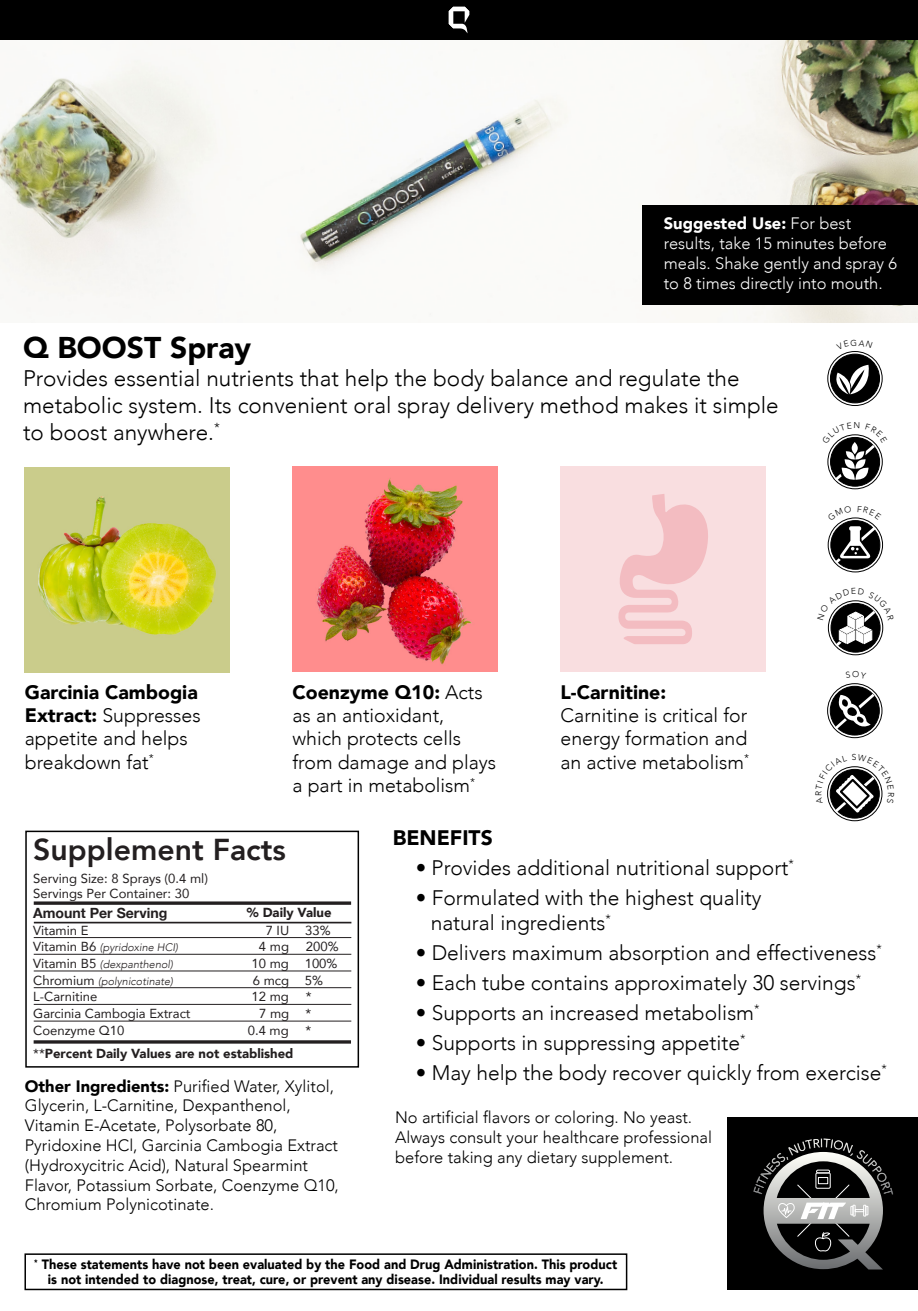
<style>
.page{position:relative;width:918px;height:1311px;background:#fff}
.page>*{position:absolute;margin:0;border:0;box-sizing:border-box;transform-origin:0 0}
.t1{font:800 30.15px "Avenir";color:#231f20}
.t2{font:900 30px "Avenir";color:#000}
.t3{font:300 22.5px/27px "Avenir";color:#000}
.t4{font:300 21px/25.5px "Avenir";color:#000}
.t5{font:900 21px "Avenir";color:#000}
.t6{font:300 19.5px/23.4px "Avenir";color:#000}
.t7{font:900 19.5px "Avenir";color:#000}
.t8{font:300 16.5px/19.8px "Avenir";color:#000}
.t9{font:300 16.5px/19.8px "Avenir";color:#fff}
.t10{font:700 14.1px "Helvetica Neue";color:#231f20}
.t11{font:900 13.5px/15px "Avenir";letter-spacing:.005em;color:#000;text-align:center;scale:.94 1}
.t12{font:13.05px/14.4px "Avenir";color:#231f20}
.t13{font:900 13.05px "Avenir";color:#231f20}
.t14{font:italic 300 10.95px "Avenir";color:#231f20}
.s1{font-weight:900}
.s2{font-weight:400;font-style:normal;font-size:13.05px}
.s3{font-weight:400}
</style>
<div class="page">
<img style="left:293px;top:466px;width:205px;height:206px">
<img style="left:25px;top:467px;width:205px;height:205px">
<img style="left:0;top:40px;width:918px;height:282px">
<div style="left:0;top:0;width:918px;height:40px;background:#000"></div>
<svg style="left:449px;top:7px;width:20px;height:27px"></svg>
<div style="left:642px;top:205px;width:276px;height:99px;background:#000"></div>
<div style="left:24px;top:1253px;width:603px;height:37px;background:#fff;border:2px solid #000"></div>
<div style="left:727px;top:1117px;width:191px;height:172px;background:#000"></div>
<div style="left:25px;top:830px;width:334px;height:237px;border:2px solid #000"></div>
<svg style="left:34px;top:901px;width:317px;height:4px"></svg>
<hr style="left:34px;top:937px;width:317px;height:1px;background:#231f20">
<hr style="left:34px;top:954px;width:317px;height:1px;background:#231f20">
<hr style="left:34px;top:970px;width:317px;height:1px;background:#231f20">
<hr style="left:34px;top:987px;width:317px;height:1px;background:#231f20">
<hr style="left:34px;top:1004px;width:317px;height:1px;background:#231f20">
<hr style="left:34px;top:1021px;width:317px;height:1px;background:#231f20">
<hr style="left:34px;top:1040px;width:317px;height:3px;background:#231f20">
<hr style="left:34px;top:922px;width:317px;height:1px;background:#231f20">
<div style="left:560px;top:466px;width:206px;height:206px;background:#f9dee0"></div>
<svg style="left:618px;top:494px;width:90px;height:150px"></svg>
<svg style="left:827px;top:517px;width:56px;height:55px"></svg>
<svg style="left:828px;top:351px;width:54px;height:55px"></svg>
<svg style="left:827px;top:434px;width:56px;height:55px"></svg>
<svg style="left:827px;top:683px;width:55px;height:55px"></svg>
<svg style="left:827px;top:766px;width:56px;height:55px"></svg>
<svg style="left:827px;top:600px;width:57px;height:55px"></svg>
<svg style="left:754px;top:1139px;width:139px;height:130px"></svg>
<h2 class="t2" style="left:23px;top:322px;width:230px">Q BOOST Spray</h2>
<p class="t9" style="left:664px;top:214px;width:235px"><span class="s1">Suggested Use:</span> For best results, take 15 minutes before meals. Shake gently and spray 6 to 8 times directly into mouth.</p>
<h3 class="t3" style="left:23px;top:364px;width:757px">Provides essential nutrients that help the body balance and regulate the metabolic system. Its convenient oral spray delivery method makes it simple to boost anywhere.<sup>*</sup></h3>
<p class="t6" style="left:25px;top:680px;width:177px"><span class="s1">Garcinia Cambogia<br>Extract:</span> Suppresses appetite and helps breakdown fat<sup>*</sup></p>
<p class="t6" style="left:293px;top:680px;width:205px"><span class="s1">Coenzyme Q10:</span> Acts as an antioxidant, which protects cells from damage and plays a part in metabolism<sup>*</sup></p>
<p class="t5" style="left:393px;top:819px;width:101px">BENEFITS</p>
<p class="t4" style="left:416px;top:855px;width:380px">• Provides additional nutritional support<sup>*</sup></p>
<p class="t4" style="left:431px;top:885px;width:332px;text-indent:-15px">• Formulated with the highest quality natural ingredients<sup>*</sup></p>
<p class="t4" style="left:416px;top:940px;width:468px">• Delivers maximum absorption and effectiveness<sup>*</sup></p>
<p class="t4" style="left:416px;top:970px;width:447px">• Each tube contains approximately 30 servings<sup>*</sup></p>
<p class="t4" style="left:416px;top:1000px;width:345px">• Supports an increased metabolism<sup>*</sup></p>
<p class="t4" style="left:416px;top:1030px;width:331px">• Supports in suppressing appetite<sup>*</sup></p>
<p class="t4" style="left:416px;top:1060px;width:473px">• May help the body recover quickly from exercise<sup>*</sup></p>
<p class="t7" style="left:560px;top:675px;width:107px">L-Carnitine:</p>
<p class="t6" style="left:560px;top:704px;width:190px;text-align:justify">Carnitine is critical for energy formation and an active metabolism<sup>*</sup></p>
<h1 class="t1" style="left:33px;top:825px;width:254px">Supplement Facts</h1>
<p class="t12" style="left:33px;top:871px;width:176px">Serving Size: 8 Sprays (0.4 ml)<br>Servings Per Container: 30</p>
<p class="t10" style="left:33px;top:902px;width:136px">Amount Per Serving</p>
<p class="t12" style="left:33px;top:922px;width:57px">Vitamin E</p>
<p class="t12" style="left:266px;top:922px;width:67px">7 IU 33%</p>
<p class="t14" style="left:33px;top:941px;width:146px"><span class="s2">Vitamin B6</span> (pyridoxine HCI)</p>
<p class="t12" style="left:259px;top:939px;width:32px">4 mg</p>
<p class="t12" style="left:306px;top:939px;width:34px">200%</p>
<p class="t14" style="left:33px;top:958px;width:141px"><span class="s2">Vitamin B5</span> (dexpanthenol)</p>
<p class="t12" style="left:252px;top:956px;width:87px">10 mg 100%</p>
<p class="t14" style="left:33px;top:974px;width:141px"><span class="s2">Chromium</span> (polynicotinate)</p>
<p class="t12" style="left:253px;top:972px;width:72px">6 mcg 5%</p>
<p class="t12" style="left:33px;top:989px;width:66px">L-Carnitine</p>
<p class="t12" style="left:252px;top:989px;width:39px">12 mg</p>
<p class="t12" style="left:306px;top:989px;width:7px">*</p>
<p class="t12" style="left:33px;top:1006px;width:159px">Garcinia Cambogia Extract</p>
<p class="t12" style="left:259px;top:1006px;width:53px">7 mg *</p>
<p class="t12" style="left:33px;top:1022px;width:93px">Coenzyme Q10</p>
<p class="t12" style="left:248px;top:1022px;width:42px">0.4 mg</p>
<p class="t12" style="left:305px;top:1022px;width:7px">*</p>
<p class="t13" style="left:33px;top:1042px;width:262px"><span class="s3">**</span>Percent Daily Values are not established</p>
<p class="t13" style="left:247px;top:901px;width:86px">% Daily Value</p>
<p class="t8" style="left:25px;top:1076px;width:316px"><span class="s1">Other Ingredients:</span> Purified Water, Xylitol, Glycerin, L-Carnitine, Dexpanthenol, Vitamin E-Acetate, Polysorbate 80, Pyridoxine HCl, Garcinia Cambogia Extract (Hydroxycitric Acid), Natural Spearmint Flavor, Potassium Sorbate, Coenzyme Q10, Chromium Polynicotinate.</p>
<p class="t8" style="left:395px;top:1107px;width:319px">No artificial flavors or coloring. No yeast.<br>Always consult your healthcare professional before taking any dietary supplement.</p>
<p class="t11" style="left:34px;top:1256px;width:622px"><sup>*</sup> These statements have not been evaluated by the Food and Drug Administration. This product is not intended to diagnose, treat, cure, or prevent any disease. Individual results may vary.</p>
</div>
